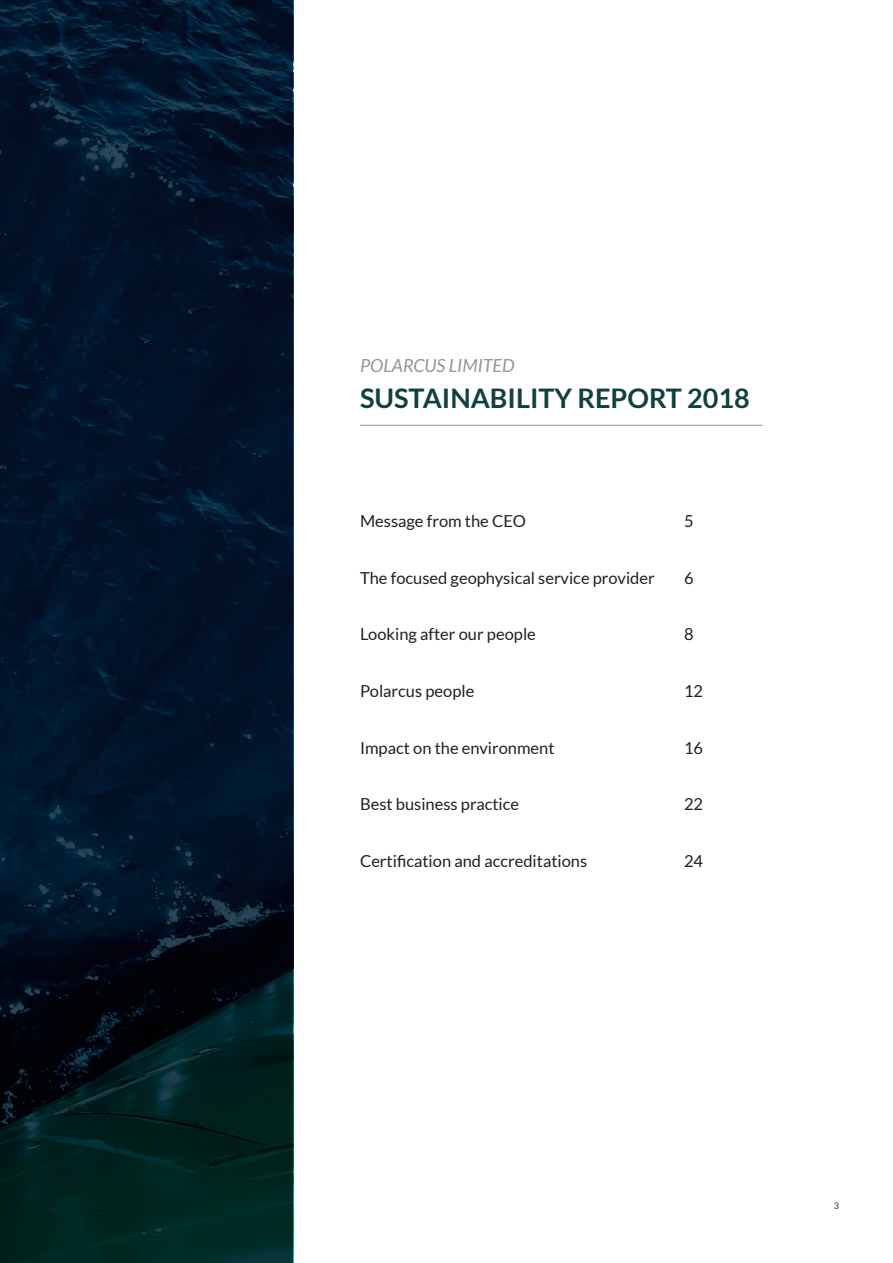
<style>
.page{position:relative;width:893px;height:1263px;background:#fff}
.page>*{position:absolute;margin:0;border:0;box-sizing:border-box;transform-origin:0 0}
.t1{font:700 27px "Lato";color:#10413c}
.t2{font:italic 18px "Lato";color:#939598}
.t3{font:16.5px "Lato";color:#231f20}
.t4{font:9px "Lato";color:#10413c}
</style>
<div class="page">
<hr style="left:360px;top:425px;width:403px;height:1px;background:#939598">
<svg style="left:0;top:0;width:293px;height:1263px;background:#021526"></svg>
<p class="t2" style="left:360px;top:355px;width:156px">POLARCUS LIMITED</p>
<h1 class="t1" style="left:360px;top:383px;width:391px">SUSTAINABILITY REPORT 2018</h1>
<p class="t3" style="left:360px;top:512px;width:168px">Message from the CEO</p>
<p class="t3" style="left:684px;top:512px;width:11px">5</p>
<p class="t3" style="left:360px;top:568px;width:296px">The focused geophysical service provider</p>
<p class="t3" style="left:684px;top:568px;width:11px">6</p>
<p class="t3" style="left:360px;top:625px;width:177px">Looking after our people</p>
<p class="t3" style="left:684px;top:625px;width:11px">8</p>
<p class="t3" style="left:360px;top:682px;width:116px">Polarcus people</p>
<p class="t3" style="left:684px;top:682px;width:21px">12</p>
<p class="t3" style="left:360px;top:738px;width:196px">Impact on the environment</p>
<p class="t3" style="left:684px;top:738px;width:21px">16</p>
<p class="t3" style="left:360px;top:795px;width:161px">Best business practice</p>
<p class="t3" style="left:684px;top:795px;width:21px">22</p>
<p class="t3" style="left:360px;top:852px;width:229px">Certification and accreditations</p>
<p class="t3" style="left:684px;top:852px;width:21px">24</p>
<p class="t4" style="left:834px;top:1201px;width:7px">3</p>
</div>
